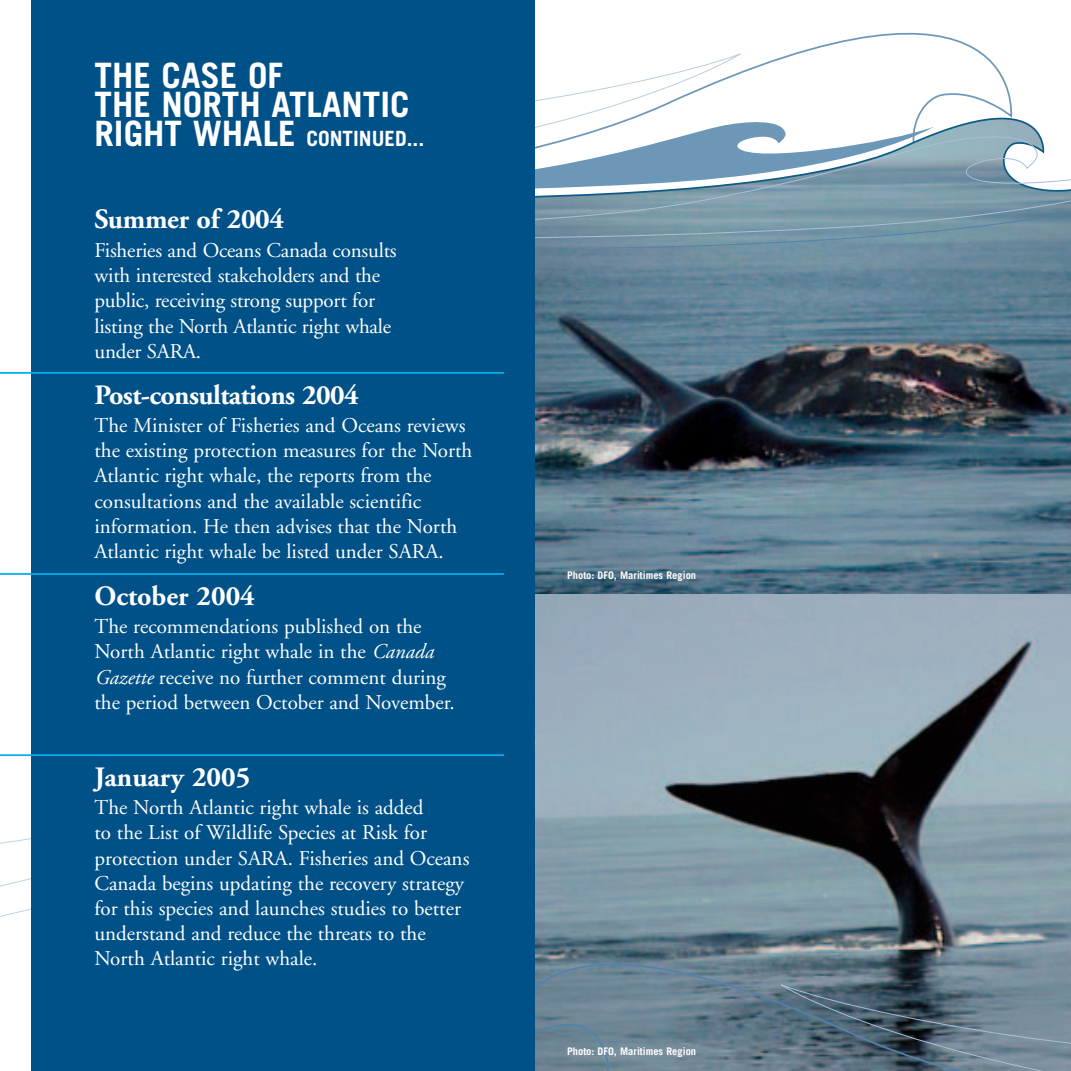
<style>
.page{position:relative;width:1071px;height:1071px;background:#fff}
.page>*{position:absolute;margin:0;border:0;box-sizing:border-box;transform-origin:0 0}
.t1{font:700 35px/28.9px "Trade Gothic";color:#fff}
.t2{font:700 28px "Adobe Garamond";letter-spacing:-.01em;color:#fff}
.t3{font:21px/25.2px "Adobe Garamond";color:#fff}
.t4{font:700 21px "Trade Gothic";color:#fff}
.t5{font:700 10.5px "Trade Gothic";color:#fff}
.s1{font-size:35px}
.s2{font-style:italic}
</style>
<div class="page">
<img style="left:536px;top:248px;width:535px;height:347px">
<img style="left:536px;top:595px;width:535px;height:369px">
<svg style="left:536px;top:964px;width:535px;height:107px;background:#6a8292"></svg>
<svg style="left:780px;top:965px;width:291px;height:106px;background:#5d7280"></svg>
<svg style="left:886px;top:32px;width:127px;height:84px"></svg>
<svg style="left:536px;top:34px;width:398px;height:82px"></svg>
<svg style="left:536px;top:116px;width:501px;height:15px"></svg>
<svg style="left:536px;top:132px;width:535px;height:116px"></svg>
<svg style="left:0;top:738px;width:32px;height:297px"></svg>
<div style="left:32px;top:0;width:504px;height:1071px;background:#005187"></div>
<hr style="left:0;top:573px;width:504px;height:2px;background:#00aeef">
<hr style="left:0;top:372px;width:504px;height:2px;background:#00aeef">
<hr style="left:0;top:754px;width:504px;height:2px;background:#00aeef">
<h1 class="t1" style="left:94px;top:65px;width:317px">THE CASE OF<br>THE NORTH ATLANTIC</h1>
<p class="t4" style="left:94px;top:131px;width:331px"><span class="s1">RIGHT WHALE</span> CONTINUED...</p>
<h2 class="t2" style="left:94px;top:208px;width:191px">Summer of 2004</h2>
<p class="t3" style="left:94px;top:240px;width:304px">Fisheries and Oceans Canada consults with interested stakeholders and the public, receiving strong support for listing the North Atlantic right whale under SARA.</p>
<h2 class="t2" style="left:94px;top:384px;width:266px">Post-consultations 2004</h2>
<p class="t3" style="left:94px;top:415px;width:379px">The Minister of Fisheries and Oceans reviews the existing protection measures for the North Atlantic right whale, the reports from the consultations and the available scientific information. He then advises that the North Atlantic right whale be listed under SARA.</p>
<h2 class="t2" style="left:94px;top:585px;width:162px">October 2004</h2>
<p class="t3" style="left:94px;top:616px;width:362px">The recommendations published on the North Atlantic right whale in the <span class="s2">Canada Gazette</span> receive no further comment during the period between October and November.</p>
<h2 class="t2" style="left:94px;top:766px;width:157px">January 2005</h2>
<p class="t3" style="left:94px;top:797px;width:376px">The North Atlantic right whale is added<br>to the List of Wildlife Species at Risk for protection under SARA. Fisheries and Oceans Canada begins updating the recovery strategy for this species and launches studies to better understand and reduce the threats to the North Atlantic right whale.</p>
<p class="t5" style="left:567px;top:571px;width:131px">Photo: DFO, Maritimes Region</p>
<p class="t5" style="left:567px;top:1048px;width:131px">Photo: DFO, Maritimes Region</p>
</div>
